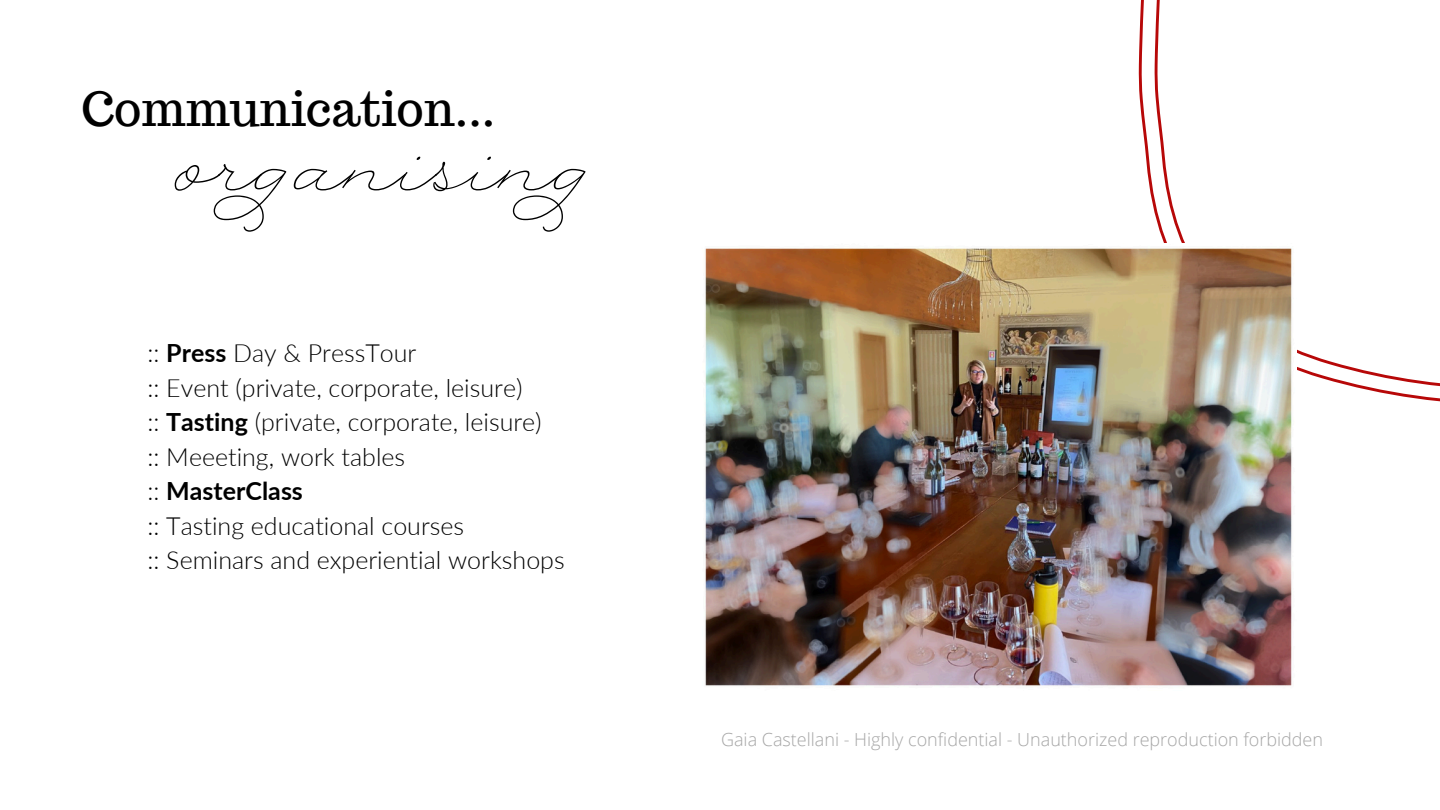
<style>
.page{position:relative;width:1440px;height:810px;background:#fff}
.page>*{position:absolute;margin:0;border:0;box-sizing:border-box;transform-origin:0 0}
.t1{font:69px "Rolling Pen Curly";color:#000}
.t2{font:47px "Trocchi";color:#000}
.t3{font:300 25px/34.5px "Lato";color:#000}
.t4{font:300 18px "Open Sans";color:#a6a6a6}
.s1{font-weight:700}
</style>
<div class="page">
<svg style="left:1139px;top:0;width:301px;height:402px"></svg>
<img style="left:705px;top:244px;width:591px;height:442px">
<h1 class="t2" style="left:81px;top:78px;width:416px">Communication...</h1>
<p class="t1" style="left:175px;top:124px;width:462px">organising</p>
<h2 class="t3" style="left:148px;top:335px;width:419px">:: <span class="s1">Press</span> Day &amp; PressTour<br>:: Event (private, corporate, leisure)<br>:: <span class="s1">Tasting</span> (private, corporate, leisure)<br>:: Meeeting, work tables<br>:: <span class="s1">MasterClass<br></span>:: Tasting educational courses<br>:: Seminars and experiential workshops</h2>
<h3 class="t4" style="left:721px;top:727px;width:604px">Gaia Castellani - Highly confidential - Unauthorized reproduction forbidden</h3>
</div>
